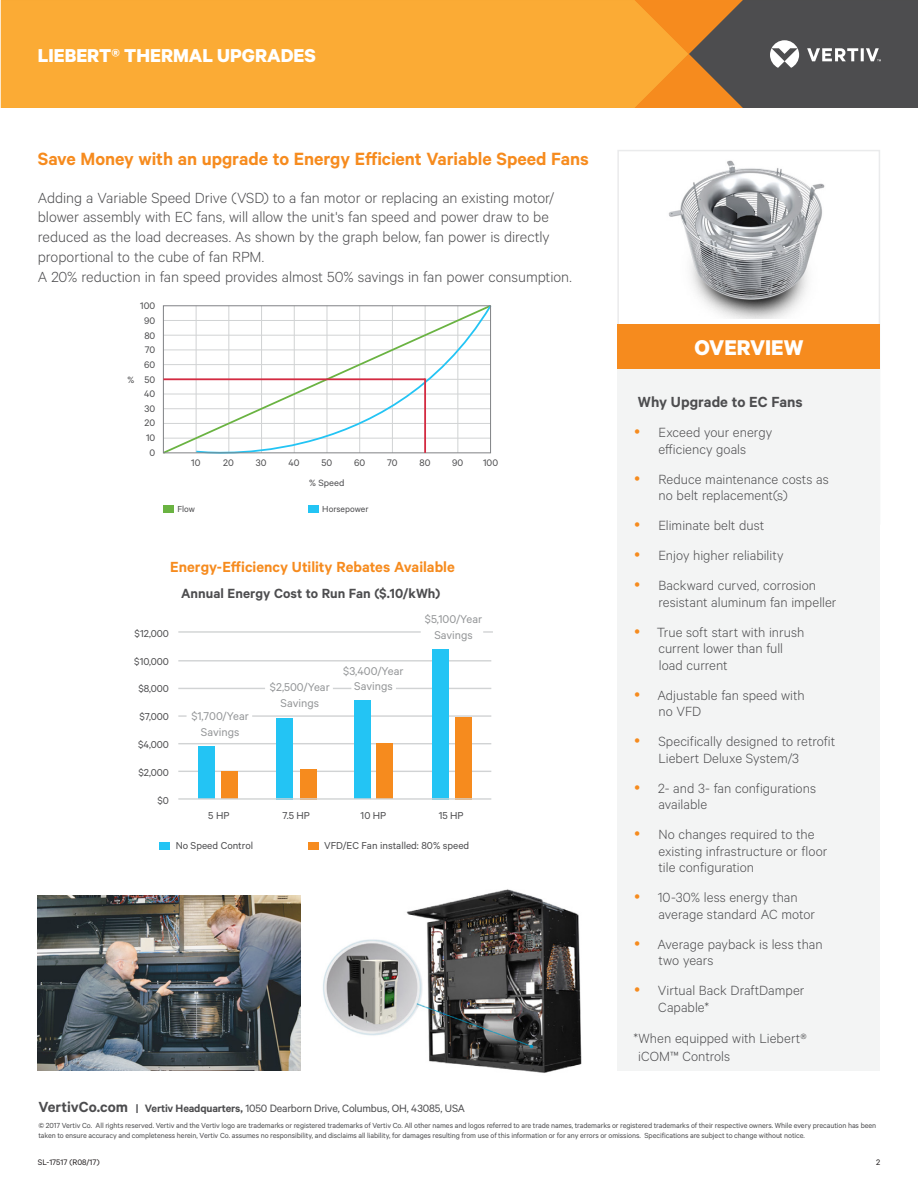
<style>
.page{position:relative;width:918px;height:1188px;background:#fff}
.page>*{position:absolute;margin:0;border:0;box-sizing:border-box;transform-origin:0 0}
.t1{font:700 24px "Calibre";color:#fff}
.t2{font:700 21px "Calibre";color:#fff}
.t3{font:600 19.95px "Calibre";color:#f68b1e}
.t4{font:300 16.5px/19.8px "Calibre";letter-spacing:-.005em;color:#4d4d4f}
.t5{font:600 16.5px "Calibre";color:#f68b1e}
.t6{font:600 16.5px "Calibre";color:#4d4d4f}
.t7{font:300 15px/16.5px "Calibre";color:#4d4d4f}
.t8{font:600 15px "Calibre";letter-spacing:.005em;color:#4d4d4f}
.t9{font:12.75px/15.3px "Calibre";color:#949698;text-align:center}
.t10{font:12px "Calibre";letter-spacing:-.015em;color:#4d4d4f}
.t11{font:11.4px "Calibre";color:#4d4d4f}
.t12{font:10.65px "Calibre";color:#4d4d4f}
.t13{font:10.2px "Calibre";color:#4d4d4f;scale:1.05 1}
.t14{font:9.75px "Calibre";color:#4d4d4f}
.t15{font:9px "Calibre";color:#231f20}
.t16{font:8.25px/9.8px "Calibre";letter-spacing:-.01em;color:#4d4d4f}
.s1{font-weight:600;font-size:16.5px}
.s2{font-weight:600}
</style>
<div class="page">
<div style="left:1px;top:0;width:634px;height:108px;background:#fbab35"></div>
<svg style="left:635px;top:0;width:283px;height:108px;background:#836748"></svg>
<div style="left:617px;top:324px;width:263px;height:45px;background:#f68b1e"></div>
<div style="left:617px;top:369px;width:263px;height:701px;background:#f3f4f4"></div>
<div style="left:163px;top:505px;width:11px;height:7px;background:#6ab342"></div>
<div style="left:308px;top:505px;width:11px;height:7px;background:#23c4f4"></div>
<svg style="left:162px;top:306px;width:32px;height:148px"></svg>
<svg style="left:194px;top:306px;width:298px;height:148px"></svg>
<div style="left:163px;top:305px;width:328px;height:148px;border:1px solid #808285"></div>
<hr style="left:163px;top:378px;width:262px;height:2px;background:#d52a41">
<hr style="left:424px;top:378px;width:2px;height:75px;background:#d52a41">
<hr style="left:178px;top:660px;width:313px;height:2px;background:#d1d3d4">
<hr style="left:178px;top:631px;width:243px;height:2px;background:#d1d3d4">
<svg style="left:483px;top:631px;width:10px;height:2px"></svg>
<hr style="left:178px;top:688px;width:87px;height:1px;background:#d1d3d4">
<svg style="left:333px;top:688px;width:18px;height:1px"></svg>
<hr style="left:396px;top:688px;width:95px;height:1px;background:#d1d3d4">
<svg style="left:178px;top:715px;width:9px;height:2px"></svg>
<hr style="left:252px;top:715px;width:239px;height:2px;background:#d1d3d4">
<hr style="left:178px;top:743px;width:313px;height:1px;background:#d1d3d4">
<hr style="left:178px;top:771px;width:313px;height:1px;background:#d1d3d4">
<div style="left:198px;top:746px;width:17px;height:53px;background:#23c4f4"></div>
<div style="left:221px;top:771px;width:17px;height:28px;background:#f68b1e"></div>
<div style="left:277px;top:718px;width:16px;height:81px;background:#23c4f4"></div>
<div style="left:300px;top:769px;width:17px;height:30px;background:#f68b1e"></div>
<div style="left:354px;top:701px;width:17px;height:98px;background:#23c4f4"></div>
<div style="left:376px;top:744px;width:17px;height:55px;background:#f68b1e"></div>
<div style="left:432px;top:649px;width:17px;height:150px;background:#23c4f4"></div>
<div style="left:455px;top:717px;width:17px;height:82px;background:#f68b1e"></div>
<hr style="left:178px;top:798px;width:313px;height:2px;background:#d1d3d4">
<div style="left:159px;top:843px;width:11px;height:7px;background:#23c4f4"></div>
<div style="left:308px;top:843px;width:11px;height:7px;background:#f68b1e"></div>
<img style="left:323px;top:889px;width:259px;height:184px">
<img style="left:668px;top:160px;width:157px;height:159px">
<img style="left:38px;top:895px;width:263px;height:175px">
<h2 class="t2" style="left:38px;top:42px;width:279px">LIEBERT® THERMAL UPGRADES</h2>
<h3 class="t3" style="left:38px;top:147px;width:553px">Save Money with an upgrade to Energy Efficient Variable Speed Fans</h3>
<p class="t4" style="left:38px;top:187px;width:535px">Adding a Variable Speed Drive (VSD) to a fan motor or replacing an existing motor/ blower assembly with EC fans, will allow the unit's fan speed and power draw to be reduced as the load decreases. As shown by the graph below, fan power is directly proportional to the cube of fan RPM.<br>A 20% reduction in fan speed provides almost 50% savings in fan power consumption.</p>
<p class="t12" style="left:140px;top:300px;width:17px">100</p>
<p class="t12" style="left:144px;top:315px;width:13px">90</p>
<p class="t12" style="left:144px;top:329px;width:12px">80</p>
<p class="t12" style="left:145px;top:344px;width:12px">70</p>
<p class="t13" style="left:127px;top:373px;width:8px">%</p>
<p class="t12" style="left:144px;top:358px;width:13px">60</p>
<p class="t12" style="left:145px;top:373px;width:12px">50</p>
<p class="t12" style="left:144px;top:388px;width:13px">40</p>
<p class="t12" style="left:145px;top:402px;width:12px">30</p>
<p class="t12" style="left:145px;top:417px;width:12px">20</p>
<p class="t12" style="left:146px;top:431px;width:11px">10</p>
<p class="t12" style="left:150px;top:446px;width:7px">0</p>
<p class="t12" style="left:191px;top:457px;width:11px">10</p>
<p class="t12" style="left:223px;top:457px;width:12px">20</p>
<p class="t12" style="left:256px;top:457px;width:12px">30</p>
<p class="t12" style="left:288px;top:457px;width:13px">40</p>
<p class="t12" style="left:321px;top:457px;width:12px">50</p>
<p class="t12" style="left:354px;top:457px;width:13px">60</p>
<p class="t12" style="left:387px;top:457px;width:12px">70</p>
<p class="t12" style="left:420px;top:457px;width:12px">80</p>
<p class="t12" style="left:452px;top:457px;width:13px">90</p>
<p class="t12" style="left:483px;top:457px;width:17px">100</p>
<p class="t13" style="left:309px;top:477px;width:35px">% Speed</p>
<p class="t14" style="left:177px;top:503px;width:19px">Flow</p>
<p class="t14" style="left:322px;top:503px;width:48px">Horsepower</p>
<p class="t5" style="left:170px;top:557px;width:286px">Energy-Efficiency Utility Rebates Available</p>
<p class="t8" style="left:181px;top:584px;width:261px">Annual Energy Cost to Run Fan ($.10/kWh)</p>
<p class="t11" style="left:135px;top:627px;width:36px">$12,000</p>
<p class="t11" style="left:134px;top:654px;width:36px">$10,000</p>
<p class="t11" style="left:138px;top:682px;width:32px">$8,000</p>
<p class="t11" style="left:139px;top:710px;width:31px">$7,000</p>
<p class="t11" style="left:138px;top:738px;width:33px">$4,000</p>
<p class="t11" style="left:138px;top:766px;width:32px">$2,000</p>
<p class="t11" style="left:158px;top:794px;width:13px">$0</p>
<p class="t9" style="left:191px;top:708px;width:59px">$1,700/Year<br>Savings</p>
<p class="t9" style="left:270px;top:679px;width:61px">$2,500/Year<br>Savings</p>
<p class="t9" style="left:343px;top:662px;width:62px">$3,400/Year<br>Savings</p>
<p class="t9" style="left:425px;top:611px;width:59px">$5,100/Year<br>Savings</p>
<p class="t11" style="left:208px;top:808px;width:23px">5 HP</p>
<p class="t11" style="left:283px;top:808px;width:29px">7.5 HP</p>
<p class="t11" style="left:361px;top:808px;width:27px">10 HP</p>
<p class="t11" style="left:439px;top:808px;width:27px">15 HP</p>
<p class="t11" style="left:176px;top:839px;width:79px">No Speed Control</p>
<p class="t11" style="left:324px;top:839px;width:147px">VFD/EC Fan installed: 80% speed</p>
<h1 class="t1" style="left:695px;top:333px;width:110px">OVERVIEW</h1>
<p class="t6" style="left:638px;top:392px;width:166px">Why Upgrade to EC Fans</p>
<p class="t7" style="left:658px;top:423px;width:115px">Exceed your energy efficiency goals</p>
<p class="t7" style="left:659px;top:470px;width:172px">Reduce maintenance costs as no belt replacement(s)</p>
<p class="t7" style="left:659px;top:510px;width:159px;line-height:30px">Eliminate belt dust<br>Enjoy higher reliability<br>Backward curved, corrosion</p>
<p class="t7" style="left:657px;top:586px;width:181px;line-height:30px">resistant aluminum fan impeller<br>True soft start with inrush</p>
<p class="t7" style="left:658px;top:639px;width:126px">current lower than full load current</p>
<p class="t7" style="left:657px;top:686px;width:149px">Adjustable fan speed with no VFD</p>
<p class="t7" style="left:658px;top:732px;width:178px">Specifically designed to retrofit<br>Liebert Deluxe System/3</p>
<p class="t7" style="left:658px;top:779px;width:159px">2- and 3- fan configurations available</p>
<p class="t7" style="left:658px;top:825px;width:170px">No changes required to the existing infrastructure or floor tile configuration</p>
<p class="t7" style="left:658px;top:888px;width:159px">10-30% less energy than average standard AC motor</p>
<p class="t7" style="left:657px;top:935px;width:167px">Average payback is less than two years</p>
<p class="t7" style="left:658px;top:981px;width:148px">Virtual Back DraftDamper<br>Capable*</p>
<p class="t7" style="left:638px;top:1029px;width:170px;line-height:18px;text-indent:-5px">*When equipped with Liebert® iCOM™ Controls</p>
<p class="t10" style="left:38px;top:1101px;width:428px"><span class="s1">VertivCo.com</span> <span class="s2">| Vertiv Headquarters,</span> 1050 Dearborn Drive, Columbus, OH, 43085, USA</p>
<p class="t16" style="left:38px;top:1121px;width:839px">© 2017 Vertiv Co. All rights reserved. Vertiv and the Vertiv logo are trademarks or registered trademarks of Vertiv Co. All other names and logos referred to are trade names, trademarks or registered trademarks of their respective owners. While every precaution has been taken to ensure accuracy and completeness herein, Vertiv Co. assumes no responsibility, and disclaims all liability, for damages resulting from use of this information or for any errors or omissions. Specifications are subject to change without notice.</p>
<p class="t15" style="left:38px;top:1157px;width:63px">SL-17517 (R08/17)</p>
<p class="t15" style="left:876px;top:1157px;width:6px">2</p>
</div>
